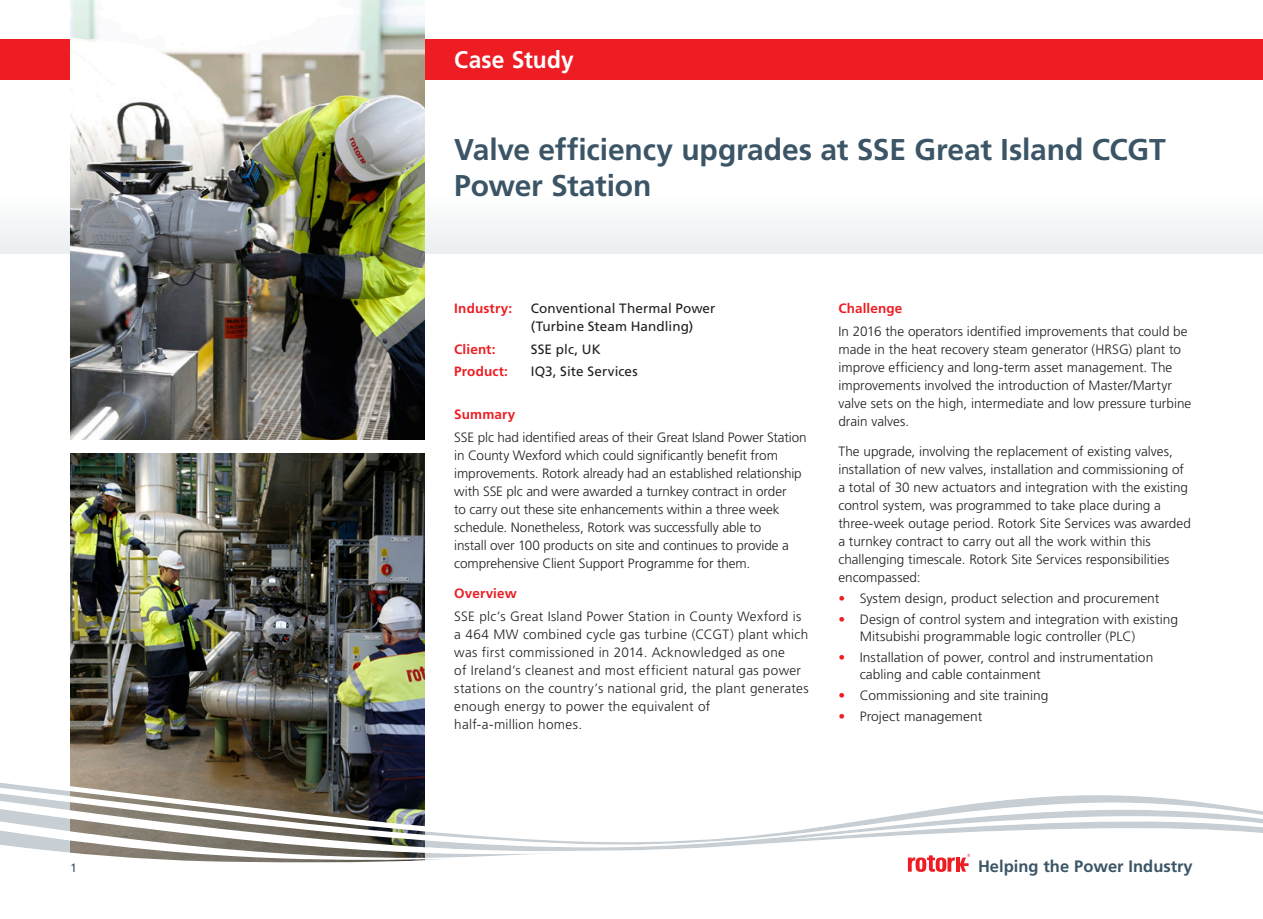
<style>
.page{position:relative;width:1263px;height:919px;background:#fff}
.page>*{position:absolute;margin:0;border:0;box-sizing:border-box;transform-origin:0 0}
.t1{font:700 30px/36px "Frutiger LT Std";letter-spacing:-.005em;color:#3b5566}
.t2{font:700 24px "Frutiger LT Std";letter-spacing:.005em;color:#fff;scale:.95 1}
.t3{font:700 16.5px "Frutiger LT Std";color:#3b5566}
.t4{font:300 13.5px/18px "Frutiger LT Std";color:#231f20}
.t5{font:300 13.5px/18px "Frutiger LT Std";letter-spacing:.025em;color:#231f20}
.t6{font:13.5px/18px "Frutiger LT Pro";letter-spacing:.005em;color:#231f20}
.t7{font:700 13.5px "Frutiger LT Std";letter-spacing:.01em;color:#ee1d23}
.t8{font:12px "Frutiger LT Std";color:#3b5566}
.s1{color:#ee1d23}
</style>
<div class="page">
<div style="left:0;top:39px;width:1263px;height:41px;background:#ee1d23"></div>
<div style="left:0;top:195px;width:1263px;height:58px;background:#f4f6f7"></div>
<img style="left:70px;top:453px;width:354px;height:319px">
<svg style="left:0;top:772px;width:1263px;height:100px"></svg>
<svg style="left:881px;top:853px;width:89px;height:18px"></svg>
<img style="left:70px;top:0;width:354px;height:440px">
<h2 class="t2" style="left:454px;top:45px;width:127px">Case Study</h2>
<h1 class="t1" style="left:454px;top:131px;width:713px">Valve efficiency upgrades at SSE Great Island CCGT<br>Power Station</h1>
<p class="t7" style="left:454px;top:300px;width:59px">Industry:</p>
<p class="t6" style="left:531px;top:299px;width:186px">Conventional Thermal Power (Turbine Steam Handling)</p>
<p class="t7" style="left:454px;top:341px;width:43px">Client:</p>
<p class="t6" style="left:531px;top:340px;width:71px">SSE plc, UK</p>
<p class="t7" style="left:454px;top:363px;width:55px">Product:</p>
<p class="t6" style="left:531px;top:362px;width:108px">IQ3, Site Services</p>
<p class="t7" style="left:454px;top:406px;width:63px">Summary</p>
<p class="t4" style="left:454px;top:428px;width:354px">SSE plc had identified areas of their Great Island Power Station in County Wexford which could significantly benefit from improvements. Rotork already had an established relationship with SSE plc and were awarded a turnkey contract in order<br>to carry out these site enhancements within a three week schedule. Nonetheless, Rotork was successfully able to<br>install over 100 products on site and continues to provide a comprehensive Client Support Programme for them.</p>
<p class="t7" style="left:454px;top:585px;width:64px">Overview</p>
<p class="t5" style="left:454px;top:607px;width:356px">SSE plc’s Great Island Power Station in County Wexford is a 464 MW combined cycle gas turbine (CCGT) plant which was first commissioned in 2014. Acknowledged as one<br>of Ireland’s cleanest and most efficient natural gas power stations on the country’s national grid, the plant generates enough energy to power the equivalent of<br>half-a-million homes.</p>
<p class="t7" style="left:838px;top:300px;width:65px">Challenge</p>
<p class="t4" style="left:838px;top:322px;width:354px">In 2016 the operators identified improvements that could be made in the heat recovery steam generator (HRSG) plant to improve efficiency and long-term asset management. The improvements involved the introduction of Master/Martyr valve sets on the high, intermediate and low pressure turbine drain valves.</p>
<p class="t4" style="left:838px;top:443px;width:354px">The upgrade, involving the replacement of existing valves, installation of new valves, installation and commissioning of a total of 30 new actuators and integration with the existing control system, was programmed to take place during a three-week outage period. Rotork Site Services was awarded a turnkey contract to carry out all the work within this challenging timescale. Rotork Site Services responsibilities encompassed:</p>
<p class="t4" style="left:838px;top:590px;width:322px"><span class="s1">•</span> System design, product selection and procurement</p>
<p class="t4" style="left:860px;top:611px;width:320px;line-height:16.8px;text-indent:-21px"><span class="s1">•</span> Design of control system and integration with existing<br>Mitsubishi programmable logic controller (PLC)</p>
<p class="t4" style="left:860px;top:649px;width:295px;line-height:16.6px;text-indent:-21px"><span class="s1">•</span> Installation of power, control and instrumentation cabling and cable containment</p>
<p class="t4" style="left:838px;top:686px;width:212px"><span class="s1">•</span> Commissioning and site training</p>
<p class="t4" style="left:838px;top:707px;width:145px"><span class="s1">•</span> Project management</p>
<p class="t8" style="left:70px;top:860px;width:8px">1</p>
<p class="t3" style="left:978px;top:856px;width:216px">Helping the Power Industry</p>
<p class="t3" style="left:951px;top:856px;width:174px">Helping the XXXXXXX</p>
</div>
